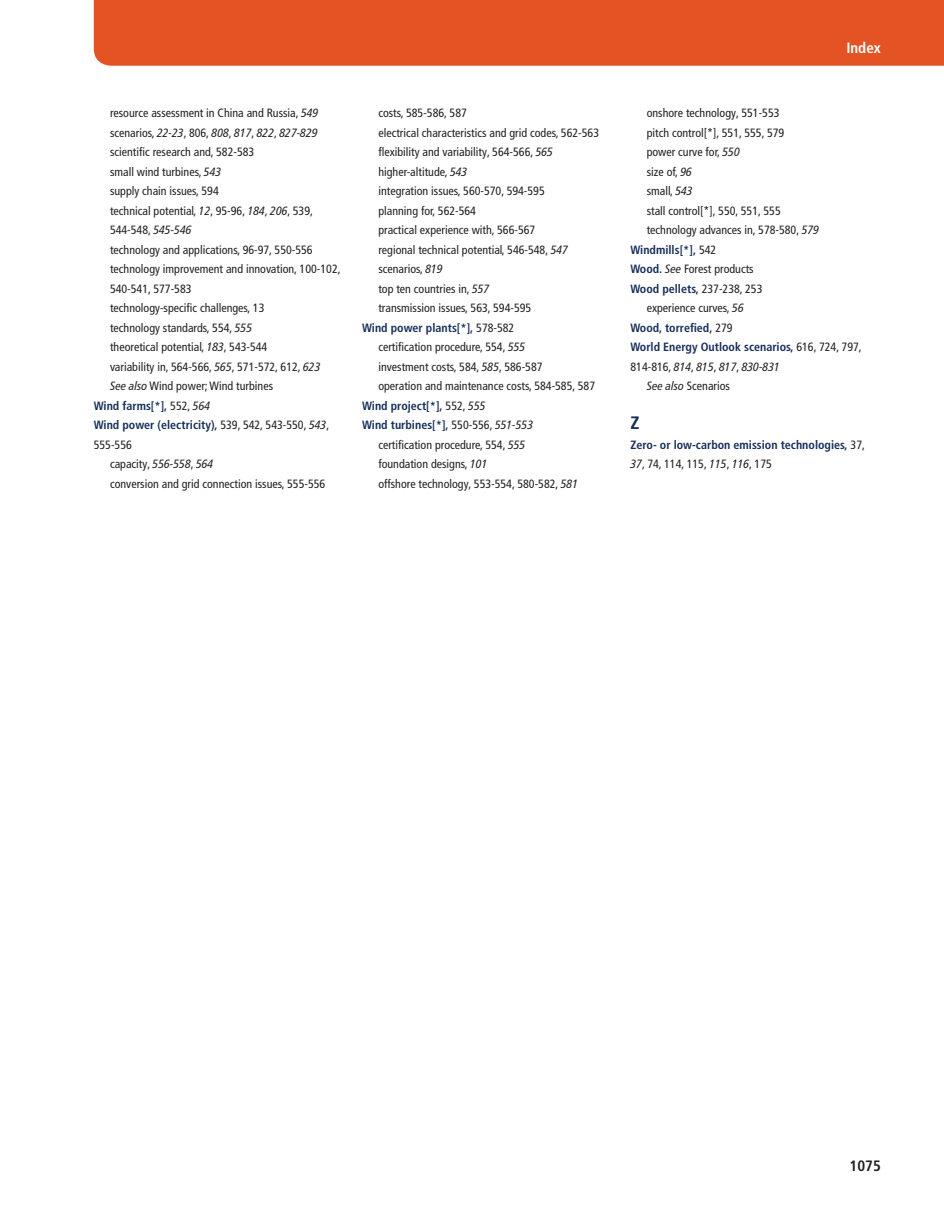
<style>
.page{position:relative;width:944px;height:1214px;background:#fff}
.page>*{position:absolute;margin:0;border:0;box-sizing:border-box;transform-origin:0 0}
.t1{font:700 condensed 18px "Frutiger LT Pro";color:#172f5b}
.t2{font:700 condensed 15px "Frutiger LT Pro";color:#fff}
.t3{font:700 condensed 15px "Frutiger LT Pro";color:#231f20}
.t4{font:condensed 12px "Frutiger LT Pro";color:#231f20}
.t5{font:700 condensed 12px/19.5px "Frutiger LT Pro";color:#172f5b}
.t6{font:italic condensed 12px "Frutiger LT Pro";color:#231f20}
.s1{font-style:italic}
.s2{font-style:normal}
.s3{font-weight:400;color:#231f20}
.s4{font-weight:400;font-style:italic;color:#231f20}
.s5{font-weight:700;color:#172f5b}
</style>
<div class="page">
<div style="left:94px;top:0;width:850px;height:66px;background:#e45324"></div>
<p class="t4" style="left:110px;top:108px;width:210px">resource assessment in China and Russia, <span class="s1">549</span></p>
<p class="t6" style="left:110px;top:128px;width:209px"><span class="s2">scenarios,</span> 22-23<span class="s2">, 806,</span> 808<span class="s2">,</span> 817<span class="s2">,</span> 822<span class="s2">,</span> 827-829</p>
<p class="t4" style="left:110px;top:147px;width:146px">scientific research and, 582-583</p>
<p class="t4" style="left:110px;top:167px;width:113px">small wind turbines, <span class="s1">543</span></p>
<p class="t4" style="left:110px;top:186px;width:110px">supply chain issues, 594</p>
<p class="t4" style="left:110px;top:206px;width:204px">technical potential, <span class="s1">12</span>, 95-96, <span class="s1">184</span>, <span class="s1">206</span>, 539,</p>
<p class="t4" style="left:110px;top:225px;width:83px">544-548, <span class="s1">545-546</span></p>
<p class="t4" style="left:110px;top:245px;width:204px">technology and applications, 96-97, 550-556</p>
<p class="t4" style="left:110px;top:264px;width:232px">technology improvement and innovation, 100-102,</p>
<p class="t4" style="left:110px;top:284px;width:83px">540-541, 577-583</p>
<p class="t4" style="left:110px;top:303px;width:156px">technology-specific challenges, 13</p>
<p class="t4" style="left:110px;top:323px;width:144px">technology standards, 554, <span class="s1">555</span></p>
<p class="t4" style="left:110px;top:342px;width:159px">theoretical potential, <span class="s1">183</span>, 543-544</p>
<p class="t4" style="left:110px;top:362px;width:212px">variability in, 564-566, <span class="s1">565</span>, 571-572, 612, <span class="s1">623</span></p>
<p class="t4" style="left:110px;top:381px;width:165px"><span class="s1">See also</span> Wind power; Wind turbines</p>
<p class="t5" style="left:94px;top:397px;width:118px">Wind farms[*], <span class="s3">552,</span> <span class="s4">564</span></p>
<p class="t5" style="left:94px;top:416px;width:237px">Wind power (electricity), <span class="s3">539, 542, 543-550,</span> <span class="s4">543</span><span class="s3">,</span></p>
<p class="t4" style="left:94px;top:440px;width:40px">555-556</p>
<p class="t4" style="left:110px;top:459px;width:105px">capacity, <span class="s1">556-558</span>, <span class="s1">564</span></p>
<p class="t4" style="left:110px;top:479px;width:217px">conversion and grid connection issues, 555-556</p>
<p class="t4" style="left:378px;top:108px;width:90px">costs, 585-586, 587</p>
<p class="t4" style="left:378px;top:128px;width:222px">electrical characteristics and grid codes, 562-563</p>
<p class="t4" style="left:378px;top:147px;width:176px">flexibility and variability, 564-566, <span class="s1">565</span></p>
<p class="t4" style="left:378px;top:167px;width:90px">higher-altitude, <span class="s1">543</span></p>
<p class="t4" style="left:378px;top:186px;width:168px">integration issues, 560-570, 594-595</p>
<p class="t4" style="left:378px;top:206px;width:99px">planning for, 562-564</p>
<p class="t4" style="left:378px;top:225px;width:158px">practical experience with, 566-567</p>
<p class="t4" style="left:378px;top:245px;width:191px">regional technical potential, 546-548, <span class="s1">547</span></p>
<p class="t4" style="left:378px;top:264px;width:66px">scenarios, <span class="s1">819</span></p>
<p class="t4" style="left:378px;top:284px;width:113px">top ten countries in, <span class="s1">557</span></p>
<p class="t4" style="left:378px;top:303px;width:154px">transmission issues, 563, 594-595</p>
<p class="t5" style="left:362px;top:319px;width:154px">Wind power plants[*], <span class="s3">578-582</span></p>
<p class="t4" style="left:378px;top:342px;width:148px">certification procedure, 554, <span class="s1">555</span></p>
<p class="t4" style="left:378px;top:362px;width:166px">investment costs, 584, <span class="s1">585</span>, 586-587</p>
<p class="t4" style="left:378px;top:381px;width:218px">operation and maintenance costs, 584-585, 587</p>
<p class="t5" style="left:362px;top:397px;width:125px">Wind project[*], <span class="s3">552,</span> <span class="s4">555</span></p>
<p class="t5" style="left:362px;top:416px;width:172px">Wind turbines[*], <span class="s3">550-556,</span> <span class="s4">551-553</span></p>
<p class="t4" style="left:378px;top:440px;width:148px">certification procedure, 554, <span class="s1">555</span></p>
<p class="t4" style="left:378px;top:459px;width:111px">foundation designs, <span class="s1">101</span></p>
<p class="t4" style="left:378px;top:479px;width:201px">offshore technology, 553-554, 580-582, <span class="s1">581</span></p>
<p class="t2" style="left:846px;top:42px;width:36px">Index</p>
<p class="t4" style="left:646px;top:108px;width:134px">onshore technology, 551-553</p>
<p class="t4" style="left:646px;top:128px;width:139px">pitch control[*], 551, 555, 579</p>
<p class="t4" style="left:646px;top:147px;width:95px">power curve for, <span class="s1">550</span></p>
<p class="t4" style="left:646px;top:167px;width:47px">size of, <span class="s1">96</span></p>
<p class="t4" style="left:646px;top:186px;width:47px">small, <span class="s1">543</span></p>
<p class="t4" style="left:646px;top:206px;width:136px">stall control[*], 550, 551, 555</p>
<p class="t4" style="left:646px;top:225px;width:174px">technology advances in, 578-580, <span class="s1">579</span></p>
<p class="t5" style="left:630px;top:241px;width:87px">Windmills[*], <span class="s3">542</span></p>
<p class="t4" style="left:630px;top:264px;width:125px"><span class="s5">Wood.</span> <span class="s1">See</span> Forest products</p>
<p class="t5" style="left:630px;top:280px;width:133px">Wood pellets, <span class="s3">237-238, 253</span></p>
<p class="t4" style="left:646px;top:303px;width:99px">experience curves, <span class="s1">56</span></p>
<p class="t5" style="left:630px;top:319px;width:104px">Wood, torrefied, <span class="s3">279</span></p>
<p class="t5" style="left:630px;top:338px;width:233px">World Energy Outlook scenarios, <span class="s3">616, 724, 797,</span></p>
<p class="t6" style="left:630px;top:362px;width:151px"><span class="s2">814-816,</span> 814<span class="s2">,</span> 815<span class="s2">,</span> 817<span class="s2">,</span> 830-831</p>
<p class="t4" style="left:646px;top:381px;width:85px"><span class="s1">See also</span> Scenarios</p>
<h1 class="t1" style="left:630px;top:416px;width:10px">Z</h1>
<p class="t5" style="left:630px;top:436px;width:236px">Zero- or low-carbon emission technologies, <span class="s3">37,<br></span><span class="s4">37</span><span class="s3">, 74, 114, 115,</span> <span class="s4">115</span><span class="s3">,</span> <span class="s4">116</span><span class="s3">, 175</span></p>
<p class="t3" style="left:849px;top:1160px;width:33px">1075</p>
</div>
